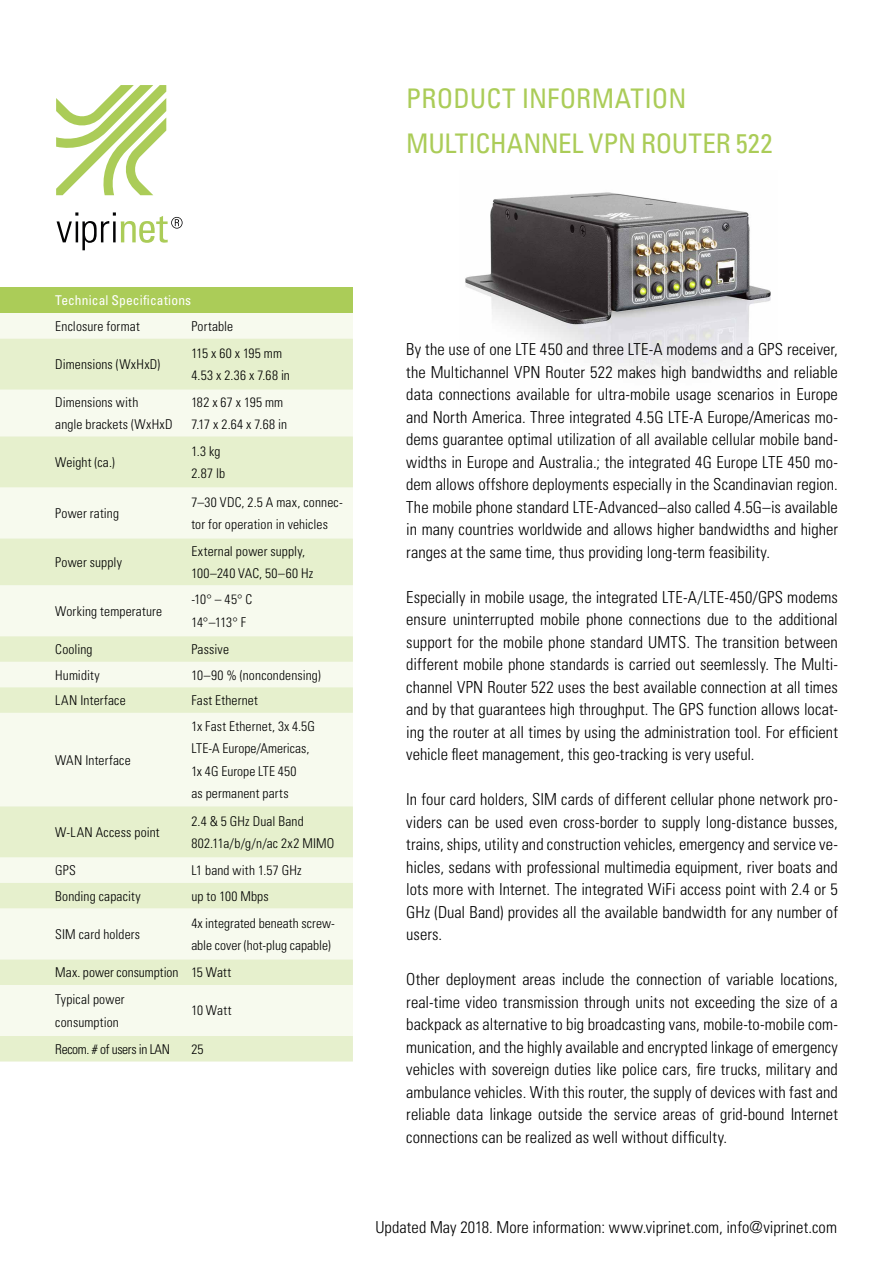
<style>
.page{position:relative;width:893px;height:1263px;background:#fff}
.page>*{position:absolute;margin:0;border:0;box-sizing:border-box;transform-origin:0 0}
.t1{font:condensed 27px/45px "Univers LT Std";color:#abcc58}
.t2{font:300 condensed 16.5px/22.5px "Univers LT Std";color:#000;text-align:justify}
.t3{font:300 condensed 13.5px/22.5px "Univers LT Std";letter-spacing:.01em;color:#000}
.t4{font:condensed 13.5px "Univers LT Std";letter-spacing:.01em;color:#fff}
.t5{font:300 condensed 13.5px "Univers LT Std";letter-spacing:-.025em;color:#000}
</style>
<div class="page">
<img style="left:465px;top:192px;width:306px;height:181px">
<svg style="left:56px;top:85px;width:110px;height:110px"></svg>
<svg style="left:57px;top:212px;width:126px;height:38px"></svg>
<div style="left:0;top:288px;width:353px;height:25px;background:#abcc58"></div>
<div style="left:0;top:313px;width:353px;height:26px;background:#f7faee"></div>
<svg style="left:0;top:339px;width:353px;height:722px;background:#eff5df"></svg>
<h1 class="t1" style="left:406px;top:75px;width:368px">PRODUCT INFORMATION<br>MULTICHANNEL VPN ROUTER 522</h1>
<p class="t4" style="left:55px;top:292px;width:137px">Technical Specifications</p>
<p class="t3" style="left:55px;top:315px;width:86px">Enclosure format</p>
<p class="t3" style="left:191px;top:315px;width:43px">Portable</p>
<p class="t3" style="left:55px;top:353px;width:107px">Dimensions (WxHxD)</p>
<p class="t3" style="left:191px;top:342px;width:100px">115 x 60 x 195 mm<br>4.53 x 2.36 x 7.68 in</p>
<p class="t3" style="left:55px;top:391px;width:119px">Dimensions with<br>angle brackets (WxHxD</p>
<p class="t3" style="left:191px;top:391px;width:97px">182 x 67 x 195 mm<br>7.17 x 2.64 x 7.68 in</p>
<p class="t3" style="left:55px;top:451px;width:61px">Weight (ca.)</p>
<p class="t3" style="left:191px;top:440px;width:35px">1.3 kg<br>2.87 lb</p>
<p class="t3" style="left:55px;top:502px;width:65px">Power rating</p>
<p class="t3" style="left:191px;top:491px;width:153px">7–30 VDC, 2.5 A max, connec&shy;tor for operation in vehicles</p>
<p class="t3" style="left:55px;top:551px;width:68px">Power supply</p>
<p class="t3" style="left:191px;top:539px;width:124px">External power supply,<br>100–240 VAC, 50–60 Hz</p>
<p class="t3" style="left:55px;top:600px;width:108px">Working temperature</p>
<p class="t3" style="left:191px;top:588px;width:62px">-10° – 45° C<br>14°–113° F</p>
<p class="t3" style="left:55px;top:638px;width:39px">Cooling</p>
<p class="t3" style="left:191px;top:638px;width:39px">Passive</p>
<p class="t3" style="left:55px;top:663px;width:46px">Humidity</p>
<p class="t3" style="left:191px;top:663px;width:131px">10–90 % (noncondensing)</p>
<p class="t3" style="left:55px;top:689px;width:72px">LAN Interface</p>
<p class="t3" style="left:191px;top:689px;width:68px">Fast Ethernet</p>
<p class="t3" style="left:55px;top:748px;width:77px">WAN Interface</p>
<p class="t3" style="left:191px;top:715px;width:125px">1x Fast Ethernet, 3x 4.5G<br>LTE-A Europe/Americas,<br>1x 4G Europe LTE 450<br>as permanent parts</p>
<p class="t3" style="left:55px;top:821px;width:106px">W-LAN Access point</p>
<p class="t3" style="left:191px;top:810px;width:145px">2.4 &amp; 5 GHz Dual Band<br>802.11a/b/g/n/ac 2x2 MIMO</p>
<p class="t3" style="left:55px;top:859px;width:22px">GPS</p>
<p class="t3" style="left:191px;top:859px;width:112px">L1 band with 1.57 GHz</p>
<p class="t3" style="left:55px;top:885px;width:87px">Bonding capacity</p>
<p class="t3" style="left:191px;top:885px;width:79px">up to 100 Mbps</p>
<p class="t3" style="left:55px;top:923px;width:86px">SIM card holders</p>
<p class="t3" style="left:191px;top:912px;width:145px">4x integrated beneath screw&shy;able cover (hot-plug capable)</p>
<p class="t3" style="left:55px;top:959px;width:178px;line-height:27px">Max. power consumption 15 Watt<br>Typical power</p>
<p class="t3" style="left:55px;top:1011px;width:65px">consumption</p>
<p class="t3" style="left:191px;top:999px;width:42px">10 Watt</p>
<p class="t5" style="left:55px;top:1041px;width:116px">Recom. # of users in LAN</p>
<p class="t3" style="left:191px;top:1038px;width:14px">25</p>
<p class="t2" style="left:406px;top:338px;width:433px">By the use of one LTE 450 and three LTE-A modems and a GPS receiver, the Multichannel VPN Router 522 makes high bandwidths and reliable data connections available for ultra-mobile usage scenarios in Europe and North America. Three integrated 4.5G LTE-A Europe/Americas mo&shy;dems guarantee optimal utilization of all available cellular mobile band&shy;widths in Europe and Australia.; the integrated 4G Europe LTE 450 mo&shy;dem allows offshore deployments especially in the Scandinavian region.<br>The mobile phone standard LTE-Advanced–also called 4.5G–is available in many countries worldwide and allows higher bandwidths and higher ranges at the same time, thus providing long-term feasibility.</p>
<p class="t2" style="left:406px;top:586px;width:433px">Especially in mobile usage, the integrated LTE-A/LTE-450/GPS modems ensure uninterrupted mobile phone connections due to the additional support for the mobile phone standard UMTS. The transition between different mobile phone standards is carried out seemlessly. The Multi&shy;channel VPN Router 522 uses the best available connection at all times and by that guarantees high throughput. The GPS function allows locat&shy;ing the router at all times by using the administration tool. For efficient vehicle fleet management, this geo-tracking is very useful.</p>
<p class="t2" style="left:406px;top:788px;width:433px">In four card holders, SIM cards of different cellular phone network pro&shy;viders can be used even cross-border to supply long-distance busses, trains, ships, utility and construction vehicles, emergency and service ve&shy;hicles, sedans with professional multimedia equipment, river boats and lots more with Internet. The integrated WiFi access point with 2.4 or 5<br>GHz (Dual Band) provides all the available bandwidth for any number of users.</p>
<p class="t2" style="left:406px;top:968px;width:433px">Other deployment areas include the connection of variable locations, real-time video transmission through units not exceeding the size of a backpack as alternative to big broadcasting vans, mobile-to-mobile com&shy;munication, and the highly available and encrypted linkage of emergency vehicles with sovereign duties like police cars, fire trucks, military and ambulance vehicles. With this router, the supply of devices with fast and reliable data linkage outside the service areas of grid-bound Internet connections can be realized as well without difficulty.</p>
<p class="t2" style="left:375px;top:1215px;width:463px">Updated May 2018. More information: www.viprinet.com, info@viprinet.com</p>
</div>
